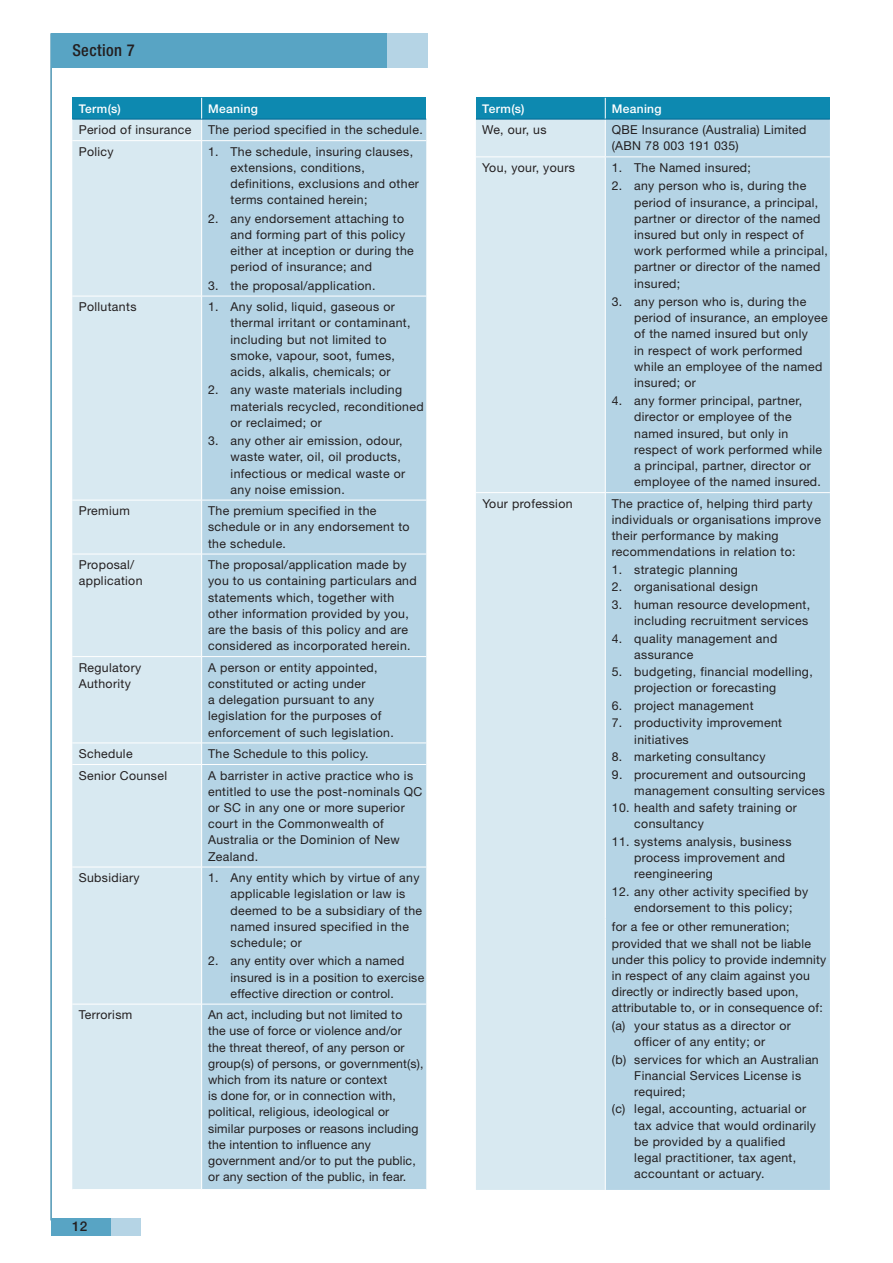
<style>
.page{position:relative;width:893px;height:1263px;background:#fff}
.page>*{position:absolute;margin:0;border:0;box-sizing:border-box;transform-origin:0 0}
.t1{font:500 condensed 16.5px "Helvetica Neue LT Std";letter-spacing:.025em;color:#231f20}
.t2{font:500 13.5px "Helvetica Neue LT Std";color:#231f20}
.t3{font:12.3px/16.2px "Helvetica Neue LT Std";letter-spacing:.03em;color:#231f20}
.t4{font:500 12px "Helvetica Neue LT Std";letter-spacing:.03em;color:#fff}
</style>
<div class="page">
<hr style="left:51px;top:33px;width:1px;height:1187px;background:#006893">
<div style="left:111px;top:1218px;width:29px;height:17px;background:#b5d4e5"></div>
<div style="left:51px;top:1218px;width:60px;height:17px;background:#58a4c4"></div>
<div style="left:51px;top:33px;width:336px;height:34px;background:#58a4c4"></div>
<div style="left:387px;top:33px;width:40px;height:34px;background:#b5d4e5"></div>
<div style="left:72px;top:98px;width:130px;height:21px;background:#0d89b0"></div>
<div style="left:202px;top:98px;width:224px;height:21px;background:#0d89b0"></div>
<div style="left:72px;top:120px;width:129px;height:1069px;background:#d8e9f1"></div>
<div style="left:202px;top:120px;width:224px;height:1069px;background:#b5d4e5"></div>
<hr style="left:72px;top:140px;width:130px;height:1px;background:#fff">
<hr style="left:202px;top:140px;width:224px;height:1px;background:#fff">
<hr style="left:72px;top:296px;width:130px;height:1px;background:#fff">
<hr style="left:202px;top:296px;width:224px;height:1px;background:#fff">
<hr style="left:72px;top:500px;width:130px;height:1px;background:#fff">
<hr style="left:202px;top:500px;width:224px;height:1px;background:#fff">
<hr style="left:72px;top:554px;width:130px;height:1px;background:#fff">
<hr style="left:202px;top:554px;width:224px;height:1px;background:#fff">
<hr style="left:72px;top:656px;width:130px;height:1px;background:#fff">
<hr style="left:202px;top:656px;width:224px;height:1px;background:#fff">
<hr style="left:72px;top:742px;width:130px;height:1px;background:#fff">
<hr style="left:202px;top:742px;width:224px;height:1px;background:#fff">
<hr style="left:72px;top:764px;width:130px;height:1px;background:#fff">
<hr style="left:202px;top:764px;width:224px;height:1px;background:#fff">
<hr style="left:72px;top:867px;width:130px;height:1px;background:#fff">
<hr style="left:202px;top:867px;width:224px;height:1px;background:#fff">
<hr style="left:72px;top:1004px;width:130px;height:1px;background:#fff">
<hr style="left:202px;top:1004px;width:224px;height:1px;background:#fff">
<hr style="left:72px;top:119px;width:130px;height:1px;background:#006893">
<svg style="left:201px;top:98px;width:1px;height:22px"></svg>
<hr style="left:202px;top:119px;width:224px;height:1px;background:#006893">
<div style="left:476px;top:98px;width:129px;height:21px;background:#0d89b0"></div>
<div style="left:605px;top:98px;width:225px;height:21px;background:#0d89b0"></div>
<div style="left:476px;top:120px;width:129px;height:1070px;background:#d8e9f1"></div>
<div style="left:606px;top:120px;width:224px;height:1070px;background:#b5d4e5"></div>
<hr style="left:476px;top:156px;width:129px;height:1px;background:#fff">
<hr style="left:605px;top:156px;width:225px;height:1px;background:#fff">
<hr style="left:476px;top:492px;width:129px;height:1px;background:#fff">
<hr style="left:605px;top:492px;width:225px;height:1px;background:#fff">
<hr style="left:476px;top:119px;width:129px;height:1px;background:#006893">
<svg style="left:605px;top:98px;width:1px;height:21px"></svg>
<hr style="left:605px;top:119px;width:225px;height:1px;background:#006893">
<h1 class="t1" style="left:72px;top:40px;width:64px">Section 7</h1>
<p class="t4" style="left:79px;top:101px;width:44px">Term(s)</p>
<p class="t4" style="left:208px;top:101px;width:51px">Meaning</p>
<p class="t3" style="left:79px;top:122px;width:114px">Period of insurance</p>
<p class="t3" style="left:208px;top:122px;width:216px">The period specified in the schedule.</p>
<p class="t3" style="left:79px;top:143px;width:36px">Policy</p>
<p class="t3" style="left:231px;top:143px;width:190px;text-indent:-23px">1. The schedule, insuring clauses, extensions, conditions, definitions, exclusions and other terms contained herein;</p>
<p class="t3" style="left:231px;top:210px;width:185px;text-indent:-23px">2. any endorsement attaching to and forming part of this policy either at inception or during the period of insurance; and</p>
<p class="t3" style="left:208px;top:277px;width:169px">3. the proposal/application.</p>
<p class="t3" style="left:79px;top:299px;width:59px">Pollutants</p>
<p class="t3" style="left:231px;top:299px;width:181px;text-indent:-23px">1. Any solid, liquid, gaseous or thermal irritant or contaminant, including but not limited to smoke, vapour, soot, fumes, acids, alkalis, chemicals; or</p>
<p class="t3" style="left:231px;top:382px;width:195px;text-indent:-23px">2. any waste materials including materials recycled, reconditioned or reclaimed; or</p>
<p class="t3" style="left:231px;top:432px;width:176px;text-indent:-23px">3. any other air emission, odour, waste water, oil, oil products, infectious or medical waste or any noise emission.</p>
<p class="t3" style="left:79px;top:503px;width:53px">Premium</p>
<p class="t3" style="left:208px;top:503px;width:203px">The premium specified in the schedule or in any endorsement to the schedule.</p>
<p class="t3" style="left:79px;top:556px;width:65px">Proposal/ application</p>
<p class="t3" style="left:208px;top:556px;width:210px">The proposal/application made by you to us containing particulars and statements which, together with other information provided by you, are the basis of this policy and are considered as incorporated herein.</p>
<p class="t3" style="left:79px;top:659px;width:64px">Regulatory<br>Authority</p>
<p class="t3" style="left:208px;top:659px;width:187px">A person or entity appointed, constituted or acting under<br>a delegation pursuant to any legislation for the purposes of enforcement of such legislation.</p>
<p class="t3" style="left:79px;top:745px;width:55px">Schedule</p>
<p class="t3" style="left:208px;top:745px;width:162px">The Schedule to this policy.</p>
<p class="t3" style="left:79px;top:767px;width:90px">Senior Counsel</p>
<p class="t3" style="left:208px;top:767px;width:216px">A barrister in active practice who is entitled to use the post-nominals QC or SC in any one or more superior court in the Commonwealth of<br>Australia or the Dominion of New<br>Zealand.</p>
<p class="t3" style="left:79px;top:869px;width:62px">Subsidiary</p>
<p class="t3" style="left:231px;top:869px;width:193px;text-indent:-23px">1. Any entity which by virtue of any applicable legislation or law is deemed to be a subsidiary of the named insured specified in the schedule; or</p>
<p class="t3" style="left:231px;top:953px;width:195px;text-indent:-23px">2. any entity over which a named insured is in a position to exercise effective direction or control.</p>
<p class="t3" style="left:79px;top:1006px;width:55px">Terrorism</p>
<p class="t3" style="left:208px;top:1006px;width:217px">An act, including but not limited to<br>the use of force or violence and/or<br>the threat thereof, of any person or group(s) of persons, or government(s), which from its nature or context<br>is done for, or in connection with, political, religious, ideological or similar purposes or reasons including the intention to influence any government and/or to put the public, or any section of the public, in fear.</p>
<p class="t2" style="left:72px;top:1218px;width:17px">12</p>
<p class="t4" style="left:482px;top:101px;width:44px">Term(s)</p>
<p class="t4" style="left:612px;top:101px;width:51px">Meaning</p>
<p class="t3" style="left:482px;top:122px;width:66px">We, our, us</p>
<p class="t3" style="left:612px;top:122px;width:196px">QBE Insurance (Australia) Limited (ABN 78 003 191 035)</p>
<p class="t3" style="left:482px;top:159px;width:94px">You, your, yours</p>
<p class="t3" style="left:612px;top:159px;width:141px">1. The Named insured;</p>
<p class="t3" style="left:634px;top:178px;width:195px;text-indent:-23px">2. any person who is, during the period of insurance, a principal, partner or director of the named insured but only in respect of work performed while a principal, partner or director of the named insured;</p>
<p class="t3" style="left:634px;top:293px;width:195px;text-indent:-23px">3. any person who is, during the period of insurance, an employee of the named insured but only<br>in respect of work performed while an employee of the named insured; or</p>
<p class="t3" style="left:634px;top:393px;width:189px;text-indent:-23px">4. any former principal, partner, director or employee of the named insured, but only in respect of work performed while a principal, partner, director or employee of the named insured.</p>
<p class="t3" style="left:482px;top:495px;width:92px">Your profession</p>
<p class="t3" style="left:612px;top:495px;width:211px">The practice of, helping third party individuals or organisations improve their performance by making recommendations in relation to:</p>
<p class="t3" style="left:612px;top:561px;width:128px">1. strategic planning</p>
<p class="t3" style="left:612px;top:579px;width:148px">2. organisational design</p>
<p class="t3" style="left:612px;top:596px;width:200px;text-align:right">3. human resource development, including recruitment services</p>
<p class="t3" style="left:634px;top:630px;width:145px;text-indent:-23px">4. quality management and assurance</p>
<p class="t3" style="left:634px;top:663px;width:180px;text-indent:-23px">5. budgeting, financial modelling, projection or forecasting</p>
<p class="t3" style="left:612px;top:697px;width:143px">6. project management</p>
<p class="t3" style="left:634px;top:715px;width:149px;text-indent:-23px">7. productivity improvement initiatives</p>
<p class="t3" style="left:612px;top:748px;width:155px">8. marketing consultancy</p>
<p class="t3" style="left:634px;top:766px;width:192px;text-indent:-23px">9. procurement and outsourcing management consulting services</p>
<p class="t3" style="left:634px;top:799px;width:164px;text-indent:-22px">10. health and safety training or consultancy</p>
<p class="t3" style="left:634px;top:833px;width:159px;text-indent:-22px">11. systems analysis, business process improvement and reengineering</p>
<p class="t3" style="left:612px;top:883px;width:198px;text-align:center">12. any other activity specified by endorsement to this policy;</p>
<p class="t3" style="left:612px;top:919px;width:216px">for a fee or other remuneration; provided that we shall not be liable under this policy to provide indemnity in respect of any claim against you directly or indirectly based upon, attributable to, or in consequence of:</p>
<p class="t3" style="left:612px;top:1017px;width:181px;text-align:center">(a) your status as a director or officer of any entity; or</p>
<p class="t3" style="left:634px;top:1051px;width:186px;text-indent:-22px">(b) services for which an Australian<br>Financial Services License is required;</p>
<p class="t3" style="left:634px;top:1101px;width:183px;text-indent:-22px">(c) legal, accounting, actuarial or tax advice that would ordinarily be provided by a qualified<br>legal practitioner, tax agent, accountant or actuary.</p>
</div>
